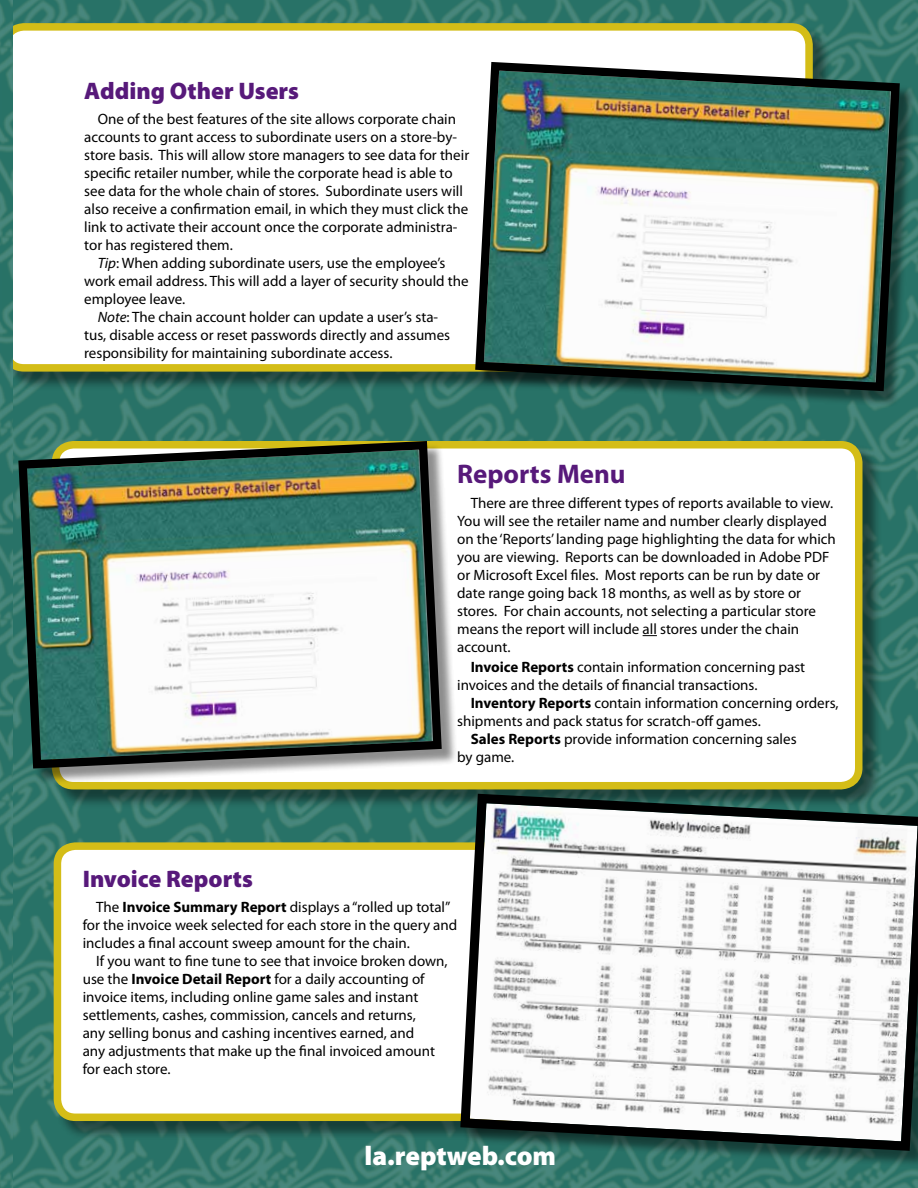
<style>
.page{position:relative;width:918px;height:1188px;background:#fff}
.page>*{position:absolute;margin:0;border:0;box-sizing:border-box;transform-origin:0 0}
.t1{font:900 27px "Myriad Pro";color:#fff}
.t2{font:700 27px "Myriad Pro";color:#57197a}
.t3{font:900 24px "Myriad Pro";color:#57197a}
.t4{font:15px/18px "Myriad Pro";color:#000}
.s1{font-style:italic}
.s2{font-weight:700}
</style>
<div class="page">
<img style="left:13px;top:0;width:905px;height:1188px">
<div style="left:4px;top:25px;width:828px;height:366px;background:#000;opacity:.45"></div>
<div style="left:6px;top:27px;width:803px;height:341px;background:#fff;border-radius:18px"></div>
<div style="left:2px;top:23px;width:811px;height:349px;border:8px solid #d4bd17;border-radius:18px"></div>
<div style="left:54px;top:443px;width:828px;height:366px;background:#000;opacity:.45"></div>
<div style="left:56px;top:445px;width:803px;height:341px;background:#fff;border-radius:18px"></div>
<div style="left:52px;top:441px;width:811px;height:348px;border:8px solid #d4bd17;border-radius:18px"></div>
<div style="left:56px;top:845px;width:828px;height:296px;background:#000;opacity:.45"></div>
<div style="left:57px;top:846px;width:804px;height:271px;background:#fff;border-radius:18px"></div>
<div style="left:54px;top:842px;width:810px;height:279px;border:8px solid #d4bd17;border-radius:18px"></div>
<svg style="left:643px;top:635px;width:14px;height:1px"></svg>
<div style="left:477px;top:64px;width:439px;height:343px;background:#000;opacity:.45"></div>
<img style="left:471px;top:58px;width:433px;height:338px">
<div style="left:20px;top:443px;width:438px;height:341px;background:#000;opacity:.45"></div>
<svg style="left:14px;top:437px;width:432px;height:336px"></svg>
<div style="left:463px;top:796px;width:455px;height:372px;background:#000;opacity:.45"></div>
<svg style="left:456px;top:789px;width:462px;height:367px"></svg>
<img style="left:0;top:0;width:13px;height:1188px">
<h2 class="t3" style="left:84px;top:77px;width:216px">Adding Other Users</h2>
<p class="t4" style="left:98px;top:110px;width:360px">One of the best features of the site allows corporate chain</p>
<p class="t4" style="left:84px;top:128px;width:374px">accounts to grant access to subordinate users on a store-by-</p>
<p class="t4" style="left:84px;top:146px;width:387px">store basis. This will allow store managers to see data for their</p>
<p class="t4" style="left:84px;top:164px;width:370px">specific retailer number, while the corporate head is able to</p>
<p class="t4" style="left:84px;top:182px;width:380px">see data for the whole chain of stores. Subordinate users will</p>
<p class="t4" style="left:84px;top:200px;width:386px">also receive a confirmation email, in which they must click the</p>
<p class="t4" style="left:84px;top:218px;width:375px">link to activate their account once the corporate administra-</p>
<p class="t4" style="left:84px;top:236px;width:150px">tor has registered them.</p>
<p class="t4" style="left:98px;top:254px;width:349px"><span class="s1">Tip</span>: When adding subordinate users, use the employee’s</p>
<p class="t4" style="left:84px;top:272px;width:386px">work email address. This will add a layer of security should the</p>
<p class="t4" style="left:84px;top:290px;width:103px">employee leave.</p>
<p class="t4" style="left:98px;top:308px;width:342px"><span class="s1">Note</span>: The chain account holder can update a user’s sta-</p>
<p class="t4" style="left:84px;top:326px;width:367px">tus, disable access or reset passwords directly and assumes</p>
<p class="t4" style="left:84px;top:344px;width:310px">responsibility for maintaining subordinate access.</p>
<h1 class="t2" style="left:457px;top:459px;width:170px">Reports Menu</h1>
<p class="t4" style="left:457px;top:494px;width:380px;text-indent:14px">There are three different types of reports available to view.<br>You will see the retailer name and number clearly displayed on the ‘Reports’ landing page highlighting the data for which you are viewing. Reports can be downloaded in Adobe PDF or Microsoft Excel files. Most reports can be run by date or date range going back 18 months, as well as by store or stores. For chain accounts, not selecting a particular store means the report will include all stores under the chain account.</p>
<p class="t4" style="left:457px;top:658px;width:350px;text-indent:14px"><span class="s2">Invoice Reports</span> contain information concerning past invoices and the details of financial transactions.</p>
<p class="t4" style="left:471px;top:694px;width:369px"><span class="s2">Inventory Reports</span> contain information concerning orders,</p>
<p class="t4" style="left:457px;top:712px;width:305px">shipments and pack status for scratch-off games.</p>
<p class="t4" style="left:471px;top:730px;width:327px"><span class="s2">Sales Reports</span> provide information concerning sales</p>
<p class="t4" style="left:457px;top:748px;width:59px">by game.</p>
<h2 class="t3" style="left:83px;top:865px;width:172px">Invoice Reports</h2>
<p class="t4" style="left:83px;top:898px;width:376px;text-indent:14px">The <span class="s2">Invoice Summary Report</span> displays a “rolled up total” for the invoice week selected for each store in the query and includes a final account sweep amount for the chain.</p>
<p class="t4" style="left:83px;top:952px;width:366px;text-indent:14px">If you want to fine tune to see that invoice broken down, use the <span class="s2">Invoice Detail Report</span> for a daily accounting of invoice items, including online game sales and instant settlements, cashes, commission, cancels and returns,<br>any selling bonus and cashing incentives earned, and<br>any adjustments that make up the final invoiced amount for each store.</p>
<h1 class="t1" style="left:365px;top:1140px;width:193px">la.reptweb.com</h1>
</div>
